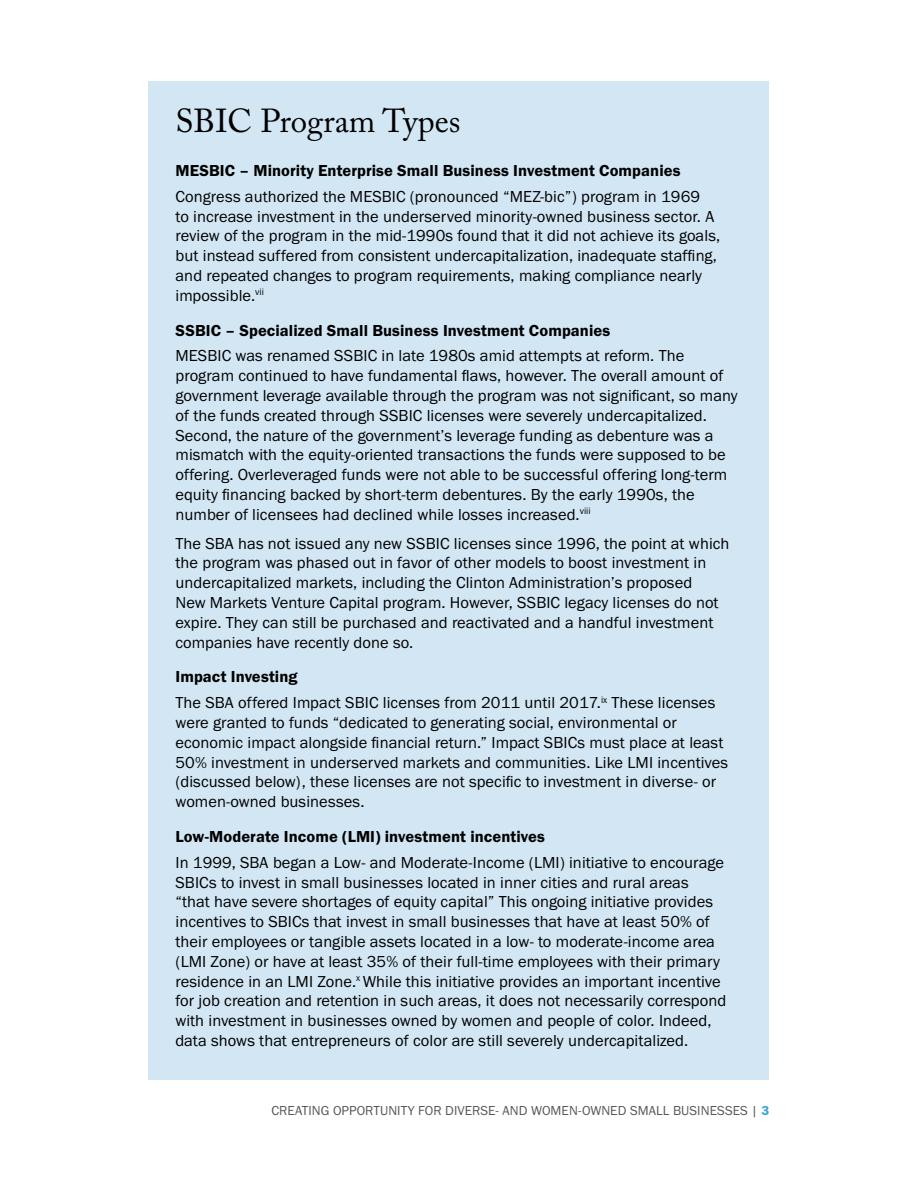
<style>
.page{position:relative;width:918px;height:1188px;background:#fff}
.page>*{position:absolute;margin:0;border:0;box-sizing:border-box;transform-origin:0 0}
.t1{font:33px "Adobe Caslon Pro";color:#000}
.t2{font:16.5px/19.8px "Franklin Gothic URW Boo";letter-spacing:.005em;color:#000}
.t3{font:16.5px "Franklin Gothic URW Dem";letter-spacing:.005em;color:#000}
.t4{font:13.5px "Franklin Gothic URW Boo";letter-spacing:.005em;color:#555}
.s1{font-family:"Franklin Gothic URW Dem";color:#39a4d6}
</style>
<div class="page">
<div style="left:148px;top:81px;width:622px;height:999px;background:#d2e6f4"></div>
<h1 class="t1" style="left:176px;top:102px;width:287px">SBIC Program Types</h1>
<p class="t3" style="left:176px;top:160px;width:507px">MESBIC – Minority Enterprise Small Business Investment Companies</p>
<p class="t2" style="left:176px;top:186px;width:546px">Congress authorized the MESBIC (pronounced “MEZ-bic”) program in 1969<br>to increase investment in the underserved minority-owned business sector. A review of the program in the mid-1990s found that it did not achieve its goals, but instead suffered from consistent undercapitalization, inadequate staffing, and repeated changes to program requirements, making compliance nearly impossible.<sup>vii</sup></p>
<p class="t3" style="left:176px;top:320px;width:436px">SSBIC – Specialized Small Business Investment Companies</p>
<p class="t2" style="left:176px;top:346px;width:564px">MESBIC was renamed SSBIC in late 1980s amid attempts at reform. The program continued to have fundamental flaws, however. The overall amount of government leverage available through the program was not significant, so many of the funds created through SSBIC licenses were severely undercapitalized.<br>Second, the nature of the government’s leverage funding as debenture was a mismatch with the equity-oriented transactions the funds were supposed to be offering. Overleveraged funds were not able to be successful offering long-term equity financing backed by short-term debentures. By the early 1990s, the number of licensees had declined while losses increased.<sup>viii</sup></p>
<p class="t2" style="left:176px;top:533px;width:555px">The SBA has not issued any new SSBIC licenses since 1996, the point at which the program was phased out in favor of other models to boost investment in undercapitalized markets, including the Clinton Administration’s proposed<br>New Markets Venture Capital program. However, SSBIC legacy licenses do not expire. They can still be purchased and reactivated and a handful investment companies have recently done so.</p>
<p class="t3" style="left:176px;top:667px;width:124px">Impact Investing</p>
<p class="t2" style="left:176px;top:693px;width:554px">The SBA offered Impact SBIC licenses from 2011 until 2017.<sup>ix</sup> These licenses were granted to funds “dedicated to generating social, environmental or economic impact alongside financial return.” Impact SBICs must place at least 50% investment in underserved markets and communities. Like LMI incentives (discussed below), these licenses are not specific to investment in diverse- or women-owned businesses.</p>
<p class="t3" style="left:176px;top:826px;width:371px">Low-Moderate Income (LMI) investment incentives</p>
<p class="t2" style="left:175px;top:852px;width:552px">In 1999, SBA began a Low- and Moderate-Income (LMI) initiative to encourage SBICs to invest in small businesses located in inner cities and rural areas “that have severe shortages of equity capital” This ongoing initiative provides incentives to SBICs that invest in small businesses that have at least 50% of their employees or tangible assets located in a low- to moderate-income area (LMI Zone) or have at least 35% of their full-time employees with their primary residence in an LMI Zone.<sup>x</sup> While this initiative provides an important incentive for job creation and retention in such areas, it does not necessarily correspond with investment in businesses owned by women and people of color. Indeed, data shows that entrepreneurs of color are still severely undercapitalized.</p>
<p class="t4" style="left:271px;top:1102px;width:500px">CREATING OPPORTUNITY FOR DIVERSE- AND WOMEN-OWNED SMALL BUSINESSES | <span class="s1">3</span></p>
</div>
